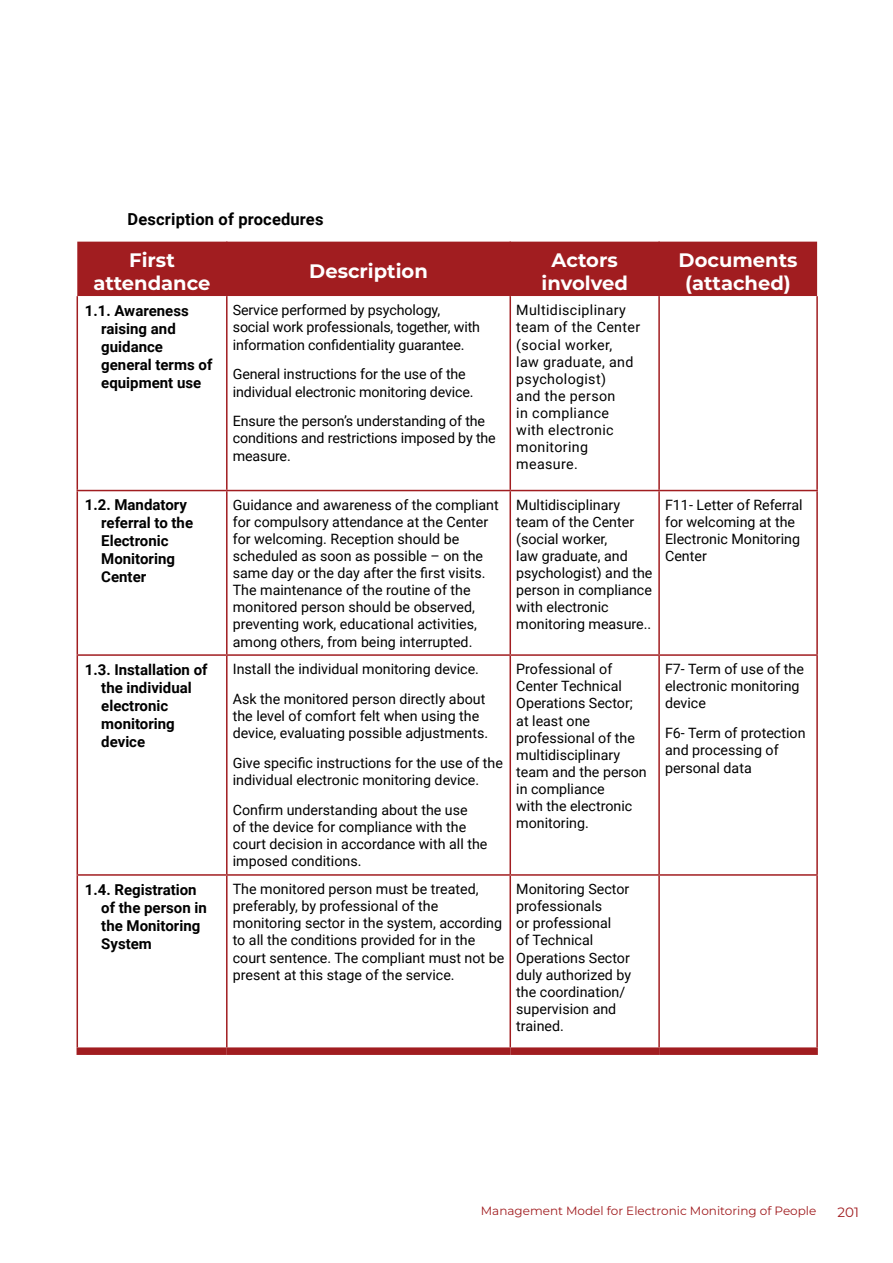
<style>
.page{position:relative;width:893px;height:1263px;background:#fff}
.page>*{position:absolute;margin:0;border:0;box-sizing:border-box;transform-origin:0 0}
.t1{font:700 19.5px/22.5px "Montserrat";color:#fff;text-align:center}
.t2{font:700 16.5px "Roboto";letter-spacing:.01em;color:#000}
.t3{font:700 15px/18px "Roboto";color:#000}
.t4{font:14.25px/17.1px "Roboto";color:#000}
.t5{font:14.25px/17.1px "Roboto";letter-spacing:.025em;color:#000}
.t6{font:13.5px "Montserrat";color:#a11d20}
.t7{font:12px "Montserrat";color:#a11d20}
</style>
<div class="page">
<div style="left:77px;top:242px;width:740px;height:54px;background:#a11d20"></div>
<hr style="left:77px;top:296px;width:1px;height:194px;background:#a11d20">
<hr style="left:77px;top:491px;width:1px;height:163px;background:#a11d20">
<hr style="left:77px;top:656px;width:1px;height:218px;background:#a11d20">
<hr style="left:77px;top:874px;width:150px;height:2px;background:#a11d20">
<hr style="left:77px;top:876px;width:1px;height:171px;background:#a11d20">
<hr style="left:227px;top:874px;width:283px;height:2px;background:#a11d20">
<hr style="left:226px;top:876px;width:2px;height:171px;background:#a11d20">
<hr style="left:510px;top:874px;width:149px;height:2px;background:#a11d20">
<hr style="left:509px;top:876px;width:2px;height:171px;background:#a11d20">
<hr style="left:659px;top:874px;width:159px;height:2px;background:#a11d20">
<hr style="left:658px;top:876px;width:2px;height:171px;background:#a11d20">
<hr style="left:816px;top:876px;width:2px;height:171px;background:#a11d20">
<div style="left:77px;top:1047px;width:150px;height:8px;background:#a11d20"></div>
<div style="left:227px;top:1047px;width:283px;height:8px;background:#a11d20"></div>
<div style="left:510px;top:1047px;width:149px;height:8px;background:#a11d20"></div>
<div style="left:659px;top:1047px;width:159px;height:8px;background:#a11d20"></div>
<hr style="left:226px;top:242px;width:2px;height:54px;background:#a11d20">
<hr style="left:509px;top:242px;width:2px;height:54px;background:#a11d20">
<hr style="left:226px;top:296px;width:2px;height:194px;background:#a11d20">
<hr style="left:509px;top:296px;width:2px;height:194px;background:#a11d20">
<hr style="left:658px;top:296px;width:2px;height:194px;background:#a11d20">
<hr style="left:816px;top:296px;width:2px;height:194px;background:#a11d20">
<hr style="left:77px;top:490px;width:150px;height:1px;background:#a11d20">
<hr style="left:227px;top:490px;width:283px;height:1px;background:#a11d20">
<hr style="left:226px;top:491px;width:2px;height:163px;background:#a11d20">
<hr style="left:510px;top:490px;width:149px;height:1px;background:#a11d20">
<hr style="left:659px;top:490px;width:159px;height:1px;background:#a11d20">
<hr style="left:509px;top:491px;width:2px;height:163px;background:#a11d20">
<hr style="left:658px;top:491px;width:2px;height:163px;background:#a11d20">
<hr style="left:816px;top:491px;width:2px;height:163px;background:#a11d20">
<hr style="left:77px;top:654px;width:150px;height:2px;background:#a11d20">
<hr style="left:227px;top:654px;width:283px;height:2px;background:#a11d20">
<hr style="left:226px;top:656px;width:2px;height:218px;background:#a11d20">
<hr style="left:510px;top:654px;width:149px;height:2px;background:#a11d20">
<hr style="left:659px;top:654px;width:159px;height:2px;background:#a11d20">
<hr style="left:509px;top:656px;width:2px;height:218px;background:#a11d20">
<hr style="left:658px;top:656px;width:2px;height:218px;background:#a11d20">
<hr style="left:816px;top:656px;width:2px;height:218px;background:#a11d20">
<hr style="left:658px;top:242px;width:2px;height:54px;background:#a11d20">
<p class="t2" style="left:128px;top:208px;width:197px">Description of procedures</p>
<h1 class="t1" style="left:93px;top:248px;width:119px">First attendance</h1>
<h1 class="t1" style="left:309px;top:259px;width:120px">Description</h1>
<h1 class="t1" style="left:541px;top:248px;width:88px">Actors involved</h1>
<h1 class="t1" style="left:679px;top:248px;width:120px">Documents (attached)</h1>
<p class="t3" style="left:101px;top:301px;width:113px;text-indent:-17px">1.1. Awareness raising and guidance general terms of equipment use</p>
<p class="t4" style="left:233px;top:301px;width:249px">Service performed by psychology, social work professionals, together, with information confidentiality guarantee.</p>
<p class="t5" style="left:516px;top:301px;width:125px">Multidisciplinary team of the Center (social worker,<br>law graduate, and psychologist)<br>and the person<br>in compliance with electronic monitoring measure.</p>
<p class="t4" style="left:233px;top:365px;width:242px">General instructions for the use of the individual electronic monitoring device.</p>
<p class="t4" style="left:233px;top:412px;width:265px">Ensure the person’s understanding of the conditions and restrictions imposed by the measure.</p>
<p class="t3" style="left:101px;top:495px;width:93px;text-indent:-17px">1.2. Mandatory referral to the<br>Electronic<br>Monitoring<br>Center</p>
<p class="t4" style="left:233px;top:496px;width:267px">Guidance and awareness of the compliant for compulsory attendance at the Center for welcoming. Reception should be scheduled as soon as possible – on the same day or the day after the first visits.<br>The maintenance of the routine of the monitored person should be observed, preventing work, educational activities, among others, from being interrupted.</p>
<p class="t4" style="left:516px;top:496px;width:138px">Multidisciplinary team of the Center (social worker,<br>law graduate, and psychologist) and the person in compliance with electronic monitoring measure..</p>
<p class="t4" style="left:665px;top:496px;width:139px">F11- Letter of Referral for welcoming at the<br>Electronic Monitoring<br>Center</p>
<p class="t3" style="left:101px;top:660px;width:108px;text-indent:-17px">1.3. Installation of the individual electronic monitoring device</p>
<p class="t4" style="left:233px;top:654px;width:254px;line-height:29.8px">Install the individual monitoring device.<br>Ask the monitored person directly about</p>
<p class="t4" style="left:516px;top:660px;width:132px">Professional of<br>Center Technical<br>Operations Sector; at least one professional of the multidisciplinary team and the person in compliance<br>with the electronic monitoring.</p>
<p class="t4" style="left:665px;top:660px;width:140px">F7- Term of use of the electronic monitoring device</p>
<p class="t4" style="left:233px;top:707px;width:257px">the level of comfort felt when using the device, evaluating possible adjustments.</p>
<p class="t4" style="left:233px;top:754px;width:272px">Give specific instructions for the use of the individual electronic monitoring device.</p>
<p class="t4" style="left:233px;top:801px;width:256px">Confirm understanding about the use<br>of the device for compliance with the court decision in accordance with all the imposed conditions.</p>
<p class="t4" style="left:665px;top:724px;width:142px">F6- Term of protection and processing of personal data</p>
<p class="t3" style="left:101px;top:880px;width:107px;text-indent:-17px">1.4. Registration of the person in the Monitoring<br>System</p>
<p class="t4" style="left:233px;top:880px;width:273px">The monitored person must be treated, preferably, by professional of the monitoring sector in the system, according to all the conditions provided for in the court sentence. The compliant must not be present at this stage of the service.</p>
<p class="t4" style="left:516px;top:880px;width:116px">Monitoring Sector professionals<br>or professional<br>of Technical<br>Operations Sector duly authorized by the coordination/ supervision and trained.</p>
<p class="t7" style="left:481px;top:1203px;width:337px">Management Model for Electronic Monitoring of People</p>
<p class="t6" style="left:837px;top:1203px;width:23px">201</p>
</div>
